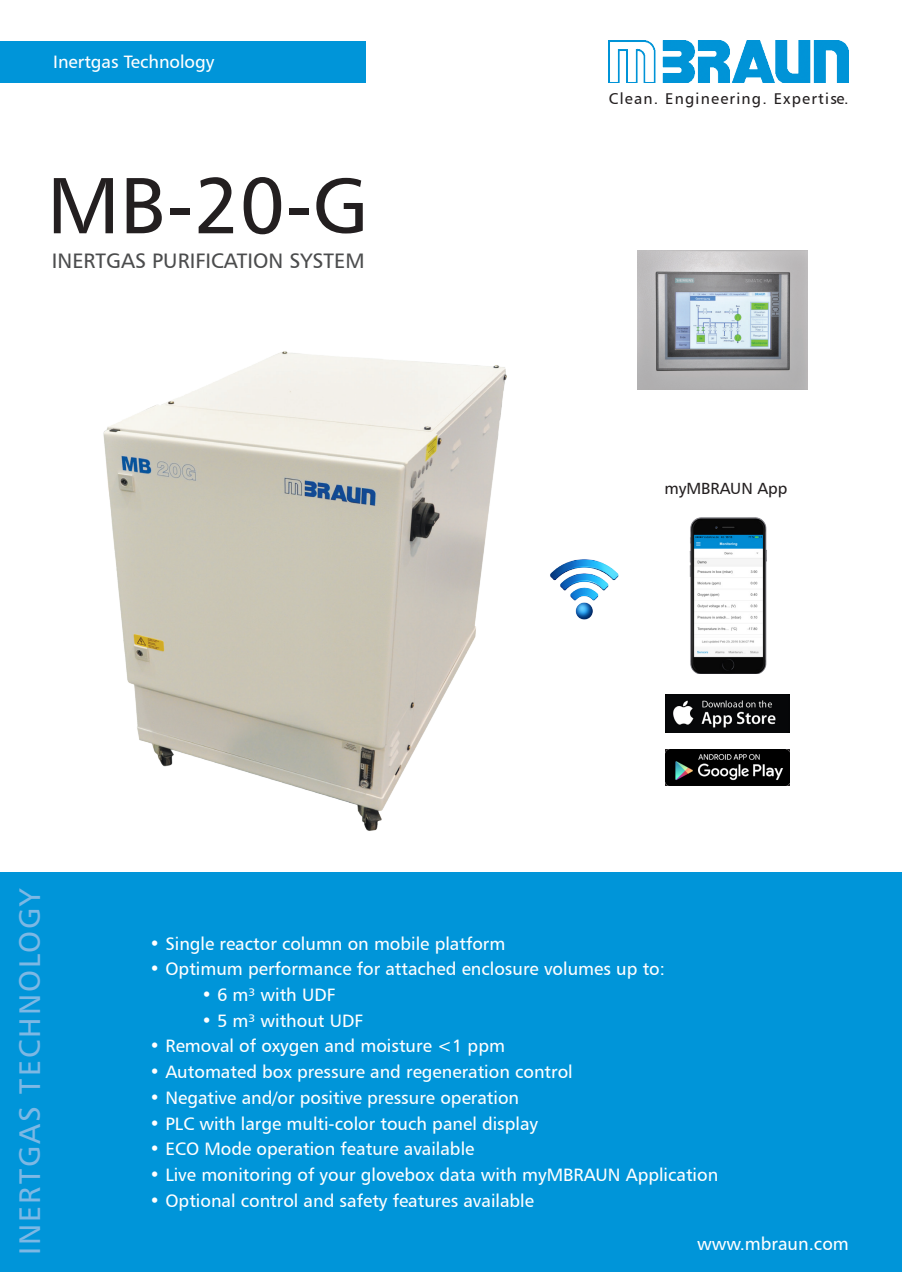
<style>
.page{position:relative;width:902px;height:1272px;background:#fff}
.page>*{position:absolute;margin:0;border:0;box-sizing:border-box;transform-origin:0 0}
.t1{font:79.5px "Humanist 777 BT Roman B";color:#231f20}
.t2{font:30px "Humanist 777 BT Roman B";letter-spacing:.07em;color:#7db8e4}
.t3{font:21px "Humanist 777 BT Roman B";color:#4b4c4d}
.Page1Bullets{font:18px "Humanist 777 BT Roman B";color:#fff}
.t4{font:16.2px "Humanist 777 BT Roman B";color:#231f20}
.t5{font:15.6px "Humanist 777 BT Roman B";letter-spacing:.08em;color:#231f20}
</style>
<div class="page">
<img style="left:609px;top:41px;width:239px;height:41px">
<div style="left:0;top:872px;width:901px;height:399px;background:#0095d9"></div>
<div style="left:0;top:41px;width:365px;height:41px;background:#0095d9"></div>
<img style="left:103px;top:351px;width:404px;height:480px">
<img style="left:637px;top:250px;width:170px;height:139px">
<img style="left:689px;top:517px;width:78px;height:156px">
<img style="left:550px;top:559px;width:68px;height:61px">
<img style="left:665px;top:749px;width:124px;height:37px">
<img style="left:665px;top:694px;width:124px;height:38px">
<p class="Page1Bullets" style="left:53px;top:51px;width:163px">Inertgas Technology</p>
<p class="t1" style="left:47px;top:156px;width:323px">MB-20-G</p>
<p class="t3" style="left:52px;top:248px;width:314px">INERTGAS PURIFICATION SYSTEM</p>
<p class="t5" style="left:609px;top:89px;width:241px">Clean. Engineering. Expertise.</p>
<p class="t4" style="left:664px;top:478px;width:125px">myMBRAUN App</p>
<p class="t2" style="left:11px;top:1254px;width:369px;rotate:-90deg">INERTGAS TECHNOLOGY</p>
<p class="Page1Bullets" style="left:150px;top:932px;width:357px">• Single reactor column on mobile platform</p>
<p class="Page1Bullets" style="left:150px;top:957px;width:517px">• Optimum performance for attached enclosure volumes up to:</p>
<p class="Page1Bullets" style="left:201px;top:983px;width:135px">• 6 m³ with UDF</p>
<p class="Page1Bullets" style="left:201px;top:1009px;width:163px">• 5 m³ without UDF</p>
<p class="Page1Bullets" style="left:150px;top:1034px;width:357px">• Removal of oxygen and moisture &lt;1 ppm</p>
<p class="Page1Bullets" style="left:150px;top:1060px;width:424px">• Automated box pressure and regeneration control</p>
<p class="Page1Bullets" style="left:150px;top:1086px;width:371px">• Negative and/or positive pressure operation</p>
<p class="Page1Bullets" style="left:150px;top:1112px;width:390px">• PLC with large multi-color touch panel display</p>
<p class="Page1Bullets" style="left:150px;top:1137px;width:326px">• ECO Mode operation feature available</p>
<p class="Page1Bullets" style="left:150px;top:1163px;width:570px">• Live monitoring of your glovebox data with myMBRAUN Application</p>
<p class="Page1Bullets" style="left:150px;top:1189px;width:386px">• Optional control and safety features available</p>
<p class="Page1Bullets" style="left:697px;top:1232px;width:153px">www.mbraun.com</p>
</div>
